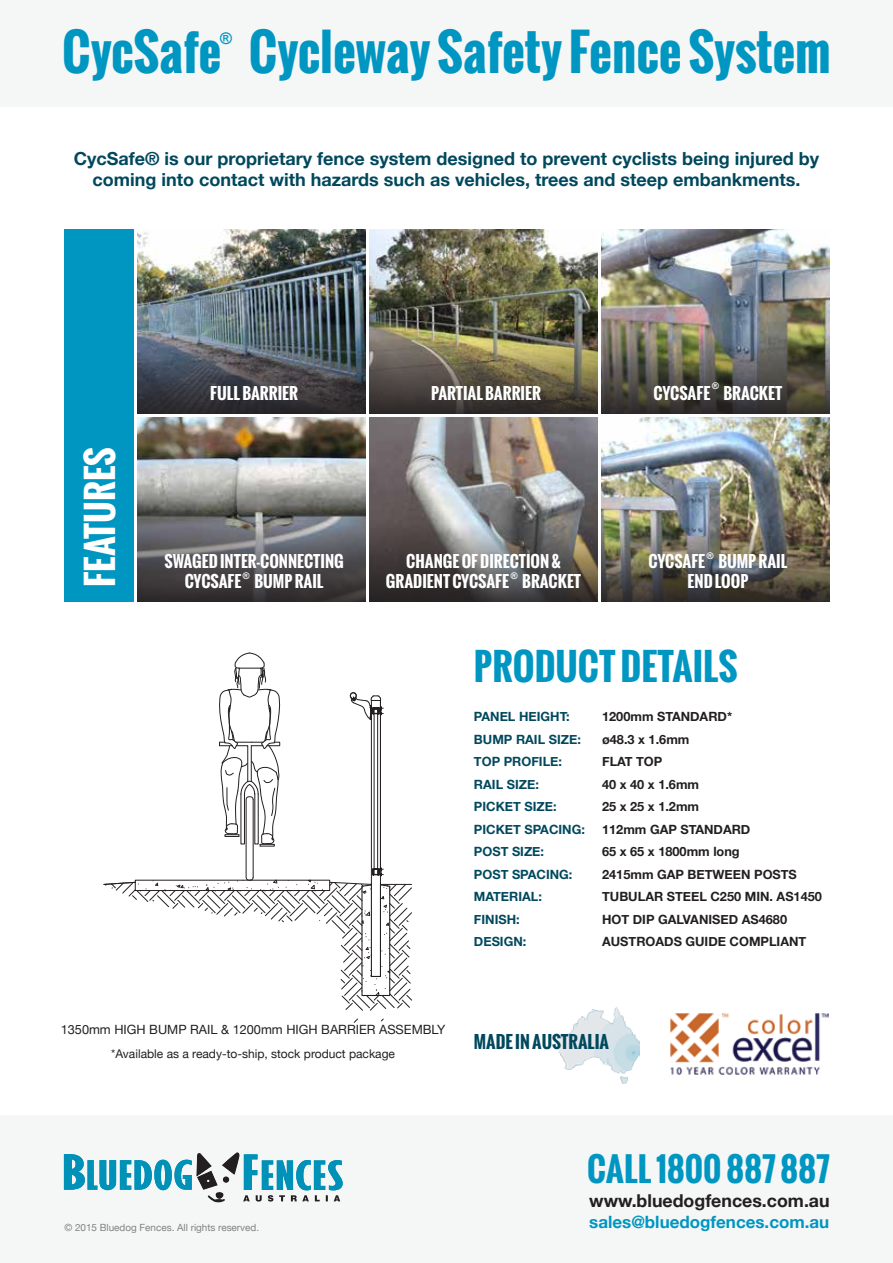
<style>
.page{position:relative;width:893px;height:1263px;background:#fff}
.page>*{position:absolute;margin:0;border:0;box-sizing:border-box;transform-origin:0 0}
.t1{font:700 49.65px "Oswald";color:#0096c2}
.t2{font:700 36.75px "Oswald";color:#0096c2}
.t3{font:700 35.7px "Oswald";color:#fff}
.t4{font:700 32.85px "Oswald";color:#0096c2}
.t5{font:700 18px/21px "Helvetica Neue";color:#00485d;text-align:center}
.t6{font:700 17.7px "Helvetica Neue";color:#231f20}
.t7{font:700 17.1px "Oswald";color:#00485d}
.t8{font:700 16.95px "Helvetica Neue";color:#0096c2}
.t9{font:700 16.05px/20.4px "Oswald";color:#fff;text-align:center}
.t10{font:700 16.05px "Arial";color:#0096c2}
.t11{font:700 12.75px/22.5px "Helvetica Neue";color:#231f20}
.t12{font:700 12.75px/22.5px "Helvetica Neue";color:#00485d}
.t13{font:12.75px "Helvetica Neue";color:#231f20}
.t14{font:12px "Helvetica Neue";color:#231f20}
.t15{font:9.9px "Helvetica Neue";color:#808285}
.t16{font:700 9.15px "Arial";color:#fff}
</style>
<div class="page">
<img style="left:138px;top:229px;width:227px;height:107px">
<svg style="left:138px;top:336px;width:227px;height:77px;background:#464b53"></svg>
<img style="left:370px;top:229px;width:227px;height:107px">
<svg style="left:370px;top:336px;width:227px;height:77px;background:#69614a"></svg>
<img style="left:138px;top:418px;width:227px;height:106px">
<svg style="left:138px;top:524px;width:227px;height:77px;background:#555458"></svg>
<img style="left:602px;top:229px;width:227px;height:105px">
<img style="left:602px;top:334px;width:227px;height:79px">
<img style="left:370px;top:418px;width:227px;height:105px">
<svg style="left:370px;top:523px;width:227px;height:78px;background:#575452"></svg>
<img style="left:602px;top:418px;width:227px;height:105px">
<img style="left:602px;top:523px;width:227px;height:78px">
<div style="left:64px;top:229px;width:69px;height:372px;background:#0096c2"></div>
<div style="left:0;top:0;width:893px;height:106px;background:#f5f6f6"></div>
<div style="left:0;top:1115px;width:893px;height:148px;background:#f5f6f6"></div>
<svg style="left:64px;top:1152px;width:279px;height:50px"></svg>
<img style="left:670px;top:1013px;width:158px;height:62px">
<img style="left:558px;top:1007px;width:81px;height:76px">
<svg style="left:103px;top:652px;width:309px;height:358px"></svg>
<h1 class="t1" style="left:62px;top:15px;width:770px">CycSafe Cycleway Safety Fence System</h1>
<p class="t10" style="left:220px;top:27px;width:13px">®</p>
<h3 class="t5" style="left:74px;top:148px;width:747px">CycSafe® is our proprietary fence system designed to prevent cyclists being injured by coming into contact with hazards such as vehicles, trees and steep embankments.</h3>
<h3 class="t3" style="left:73px;top:587px;width:142px;rotate:-90deg">FEATURES</h3>
<p class="t16" style="left:712px;top:380px;width:8px">®</p>
<p class="t9" style="left:210px;top:383px;width:89px">FULL BARRIER</p>
<p class="t9" style="left:431px;top:383px;width:111px">PARTIAL BARRIER</p>
<p class="t9" style="left:654px;top:383px;width:130px">CYCSAFE BRACKET</p>
<p class="t16" style="left:707px;top:549px;width:8px">®</p>
<p class="t9" style="left:164px;top:551px;width:181px">SWAGED INTER-CONNECTING<br>CYCSAFE BUMP RAIL</p>
<p class="t9" style="left:649px;top:551px;width:140px">CYCSAFE BUMP RAIL<br>END LOOP</p>
<p class="t9" style="left:406px;top:551px;width:156px">CHANGE OF DIRECTION &amp;</p>
<p class="t16" style="left:243px;top:569px;width:8px">®</p>
<p class="t16" style="left:511px;top:569px;width:8px">®</p>
<p class="t9" style="left:386px;top:571px;width:197px">GRADIENT CYCSAFE BRACKET</p>
<h2 class="t2" style="left:474px;top:639px;width:265px">PRODUCT DETAILS</h2>
<p class="t12" style="left:474px;top:706px;width:112px">PANEL HEIGHT:<br>BUMP RAIL SIZE:<br>TOP PROFILE:<br>RAIL SIZE:<br>PICKET SIZE:<br>PICKET SPACING:<br>POST SIZE:<br>POST SPACING:<br>MATERIAL:<br>FINISH:<br>DESIGN:</p>
<p class="t11" style="left:602px;top:706px;width:221px">1200mm STANDARD*<br>ø48.3 x 1.6mm<br>FLAT TOP<br>40 x 40 x 1.6mm<br>25 x 25 x 1.2mm<br>112mm GAP STANDARD<br>65 x 65 x 1800mm long<br>2415mm GAP BETWEEN POSTS<br>TUBULAR STEEL C250 MIN. AS1450<br>HOT DIP GALVANISED AS4680<br>AUSTROADS GUIDE COMPLIANT</p>
<p class="t13" style="left:61px;top:1020px;width:386px">1350mm HIGH BUMP RAIL &amp; 1200mm HIGH BARRIER ASSEMBLY</p>
<p class="t14" style="left:111px;top:1045px;width:285px">*Available as a ready-to-ship, stock product package</p>
<h3 class="t7" style="left:474px;top:1029px;width:137px">MADE IN AUSTRALIA</h3>
<h3 class="t4" style="left:587px;top:1145px;width:244px">CALL 1800 887 887</h3>
<h3 class="t6" style="left:589px;top:1187px;width:242px">www.bluedogfences.com.au</h3>
<p class="t15" style="left:64px;top:1220px;width:196px">© 2015 Bluedog Fences. All rights reserved.</p>
<h3 class="t8" style="left:589px;top:1209px;width:242px">sales@bluedogfences.com.au</h3>
</div>
